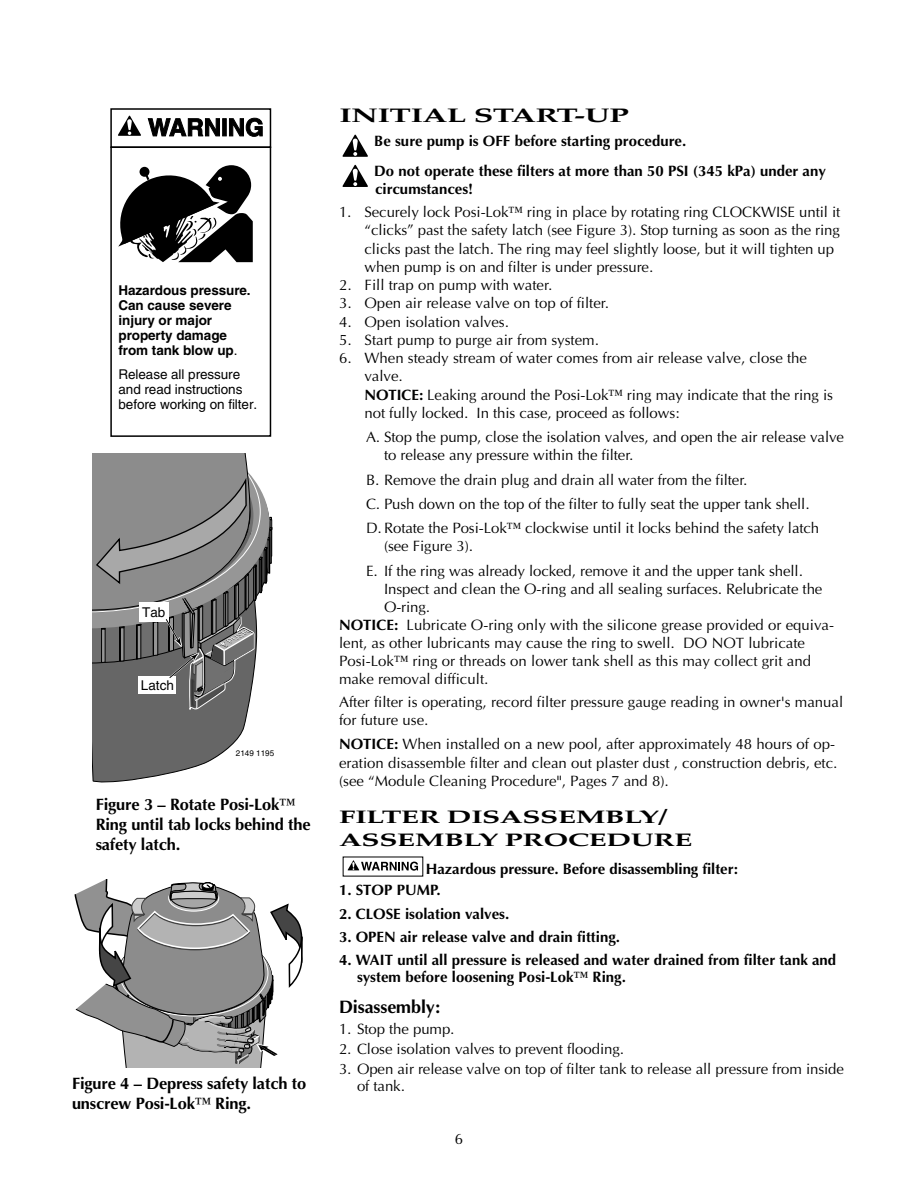
<style>
.page{position:relative;width:918px;height:1188px;background:#fff}
.page>*{position:absolute;margin:0;border:0;box-sizing:border-box;transform-origin:0 0}
.t1{font:700 19.5px "Palatino";letter-spacing:-.015em;color:#000;scale:1.65 1}
.t2{font:700 18px/22.5px "Palatino";letter-spacing:-.015em;color:#000;scale:1.65 1}
.t3{font:700 18px "Optima";letter-spacing:-.005em;color:#000}
.t4{font:700 16.5px/20.1px "Optima";letter-spacing:-.01em;color:#000}
.t5{font:15px/18.3px "Optima";letter-spacing:-.005em;color:#000}
.t6{font:700 15px/30.2px "Optima";color:#000}
.t7{font:15px "Helvetica";color:#000}
.t8{font:700 13.5px/15px "Helvetica";letter-spacing:-.005em;color:#000}
.t9{font:13.5px/15px "Helvetica";letter-spacing:-.005em;color:#000}
.t10{font:8.1px "Helvetica";color:#000}
.s1{font-weight:700}
.s2{font-weight:400}
</style>
<div class="page">
<svg style="left:148px;top:118px;width:72px;height:18px"></svg>
<svg style="left:222px;top:118px;width:4px;height:18px"></svg>
<svg style="left:229px;top:118px;width:34px;height:19px"></svg>
<div style="left:110px;top:147px;width:161px;height:290px;background:#fff;border:2px solid #000"></div>
<svg style="left:118px;top:116px;width:23px;height:20px"></svg>
<svg style="left:118px;top:165px;width:135px;height:97px"></svg>
<svg style="left:342px;top:856px;width:82px;height:21px"></svg>
<svg style="left:348px;top:860px;width:70px;height:11px"></svg>
<svg style="left:342px;top:165px;width:26px;height:22px"></svg>
<svg style="left:342px;top:135px;width:26px;height:22px"></svg>
<svg style="left:74px;top:879px;width:229px;height:189px"></svg>
<svg style="left:92px;top:718px;width:155px;height:65px;fill:#666"></svg>
<svg style="left:92px;top:453px;width:180px;height:265px;background:#888"></svg>
<h1 class="t1" style="left:339px;top:106px;width:177px">INITIAL START-UP</h1>
<p class="t6" style="left:374px;top:127px;width:453px">Be sure pump is OFF before starting procedure.<br>Do not operate these filters at more than 50 PSI (345 kPa) under any</p>
<p class="t6" style="left:375px;top:176px;width:100px">circumstances!</p>
<p class="t5" style="left:364px;top:204px;width:477px;text-indent:-26px">1. Securely lock Posi-Lok™ ring in place by rotating ring CLOCKWISE until it “clicks” past the safety latch (see Figure 3). Stop turning as soon as the ring clicks past the latch. The ring may feel slightly loose, but it will tighten up when pump is on and filter is under pressure.</p>
<p class="t5" style="left:339px;top:277px;width:215px">2. Fill trap on pump with water.</p>
<p class="t5" style="left:339px;top:296px;width:272px">3. Open air release valve on top of filter.</p>
<p class="t5" style="left:339px;top:314px;width:171px">4. Open isolation valves.</p>
<p class="t5" style="left:339px;top:332px;width:261px">5. Start pump to purge air from system.</p>
<p class="t5" style="left:364px;top:350px;width:470px;text-indent:-26px">6. When steady stream of water comes from air release valve, close the valve.<br><span class="s1">NOTICE:</span> Leaking around the Posi-Lok™ ring may indicate that the ring is not fully locked. In this case, proceed as follows:</p>
<p class="t5" style="left:384px;top:429px;width:462px;text-indent:-18px">A. Stop the pump, close the isolation valves, and open the air release valve to release any pressure within the filter.</p>
<p class="t5" style="left:366px;top:469px;width:455px;line-height:24.3px">B. Remove the drain plug and drain all water from the filter.<br>C. Push down on the top of the filter to fully seat the upper tank shell.<br>D. Rotate the Posi-Lok™ clockwise until it locks behind the safety latch</p>
<p class="t5" style="left:366px;top:536px;width:438px;line-height:24.3px;text-indent:18px">(see Figure 3).<br>E. If the ring was already locked, remove it and the upper tank shell.</p>
<p class="t5" style="left:384px;top:581px;width:440px">Inspect and clean the O-ring and all sealing surfaces. Relubricate the</p>
<p class="t5" style="left:384px;top:599px;width:48px">O-ring.</p>
<p class="t5" style="left:339px;top:617px;width:497px"><span class="s1">NOTICE:</span> Lubricate O-ring only with the silicone grease provided or equiva-</p>
<p class="t5" style="left:339px;top:635px;width:468px">lent, as other lubricants may cause the ring to swell. DO NOT lubricate</p>
<p class="t5" style="left:339px;top:653px;width:474px">Posi-Lok™ ring or threads on lower tank shell as this may collect grit and</p>
<p class="t5" style="left:339px;top:671px;width:151px">make removal difficult.</p>
<p class="t5" style="left:339px;top:694px;width:506px">After filter is operating, record filter pressure gauge reading in owner's manual for future use.</p>
<p class="t5" style="left:339px;top:737px;width:500px"><span class="s1">NOTICE:</span> When installed on a new pool, after approximately 48 hours of op&shy;eration disassemble filter and clean out plaster dust , construction debris, etc. (see “Module Cleaning Procedure", Pages 7 and 8).</p>
<p class="t2" style="left:339px;top:807px;width:216px">FILTER DISASSEMBLY/<br>ASSEMBLY PROCEDURE</p>
<p class="t6" style="left:426px;top:855px;width:313px">Hazardous pressure. Before disassembling filter:</p>
<p class="t6" style="left:339px;top:877px;width:103px">1. STOP PUMP.</p>
<p class="t6" style="left:339px;top:900px;width:172px">2. CLOSE isolation valves.</p>
<p class="t6" style="left:339px;top:923px;width:283px">3. OPEN air release valve and drain fitting.</p>
<p class="t6" style="left:357px;top:953px;width:481px;line-height:17.2px;text-indent:-18px">4. WAIT until all pressure is released and water drained from filter tank and system before loosening Posi-Lok™ Ring.</p>
<p class="t3" style="left:339px;top:1000px;width:102px">Disassembly:</p>
<p class="t5" style="left:339px;top:1021px;width:117px">1. Stop the pump.</p>
<p class="t5" style="left:339px;top:1041px;width:286px">2. Close isolation valves to prevent flooding.</p>
<p class="t5" style="left:339px;top:1061px;width:507px">3. Open air release valve on top of filter tank to release all pressure from inside</p>
<p class="t8" style="left:118px;top:284px;width:134px">Hazardous pressure.<br>Can cause severe injury or major property damage from tank blow up<span class="s2">.</span></p>
<p class="t9" style="left:118px;top:368px;width:140px">Release all pressure and read instructions before working on filter.</p>
<p class="t9" style="left:142px;top:606px;width:25px">Tab</p>
<p class="t9" style="left:141px;top:679px;width:35px">Latch</p>
<p class="t10" style="left:236px;top:750px;width:40px">2149 1195</p>
<p class="t4" style="left:96px;top:796px;width:217px">Figure 3 – Rotate Posi-Lok™<br>Ring until tab locks behind the safety latch.</p>
<p class="t4" style="left:72px;top:1075px;width:236px;line-height:19.5px">Figure 4 – Depress safety latch to unscrew Posi-Lok™ Ring.</p>
<p class="t7" style="left:139px;top:1081px;width:145px">Depress Safety Latch</p>
<p class="t5" style="left:357px;top:1079px;width:49px">of tank.</p>
<p class="t7" style="left:139px;top:1099px;width:152px">to unscrew Posi-Lok™</p>
<p class="t5" style="left:455px;top:1131px;width:10px">6</p>
</div>
